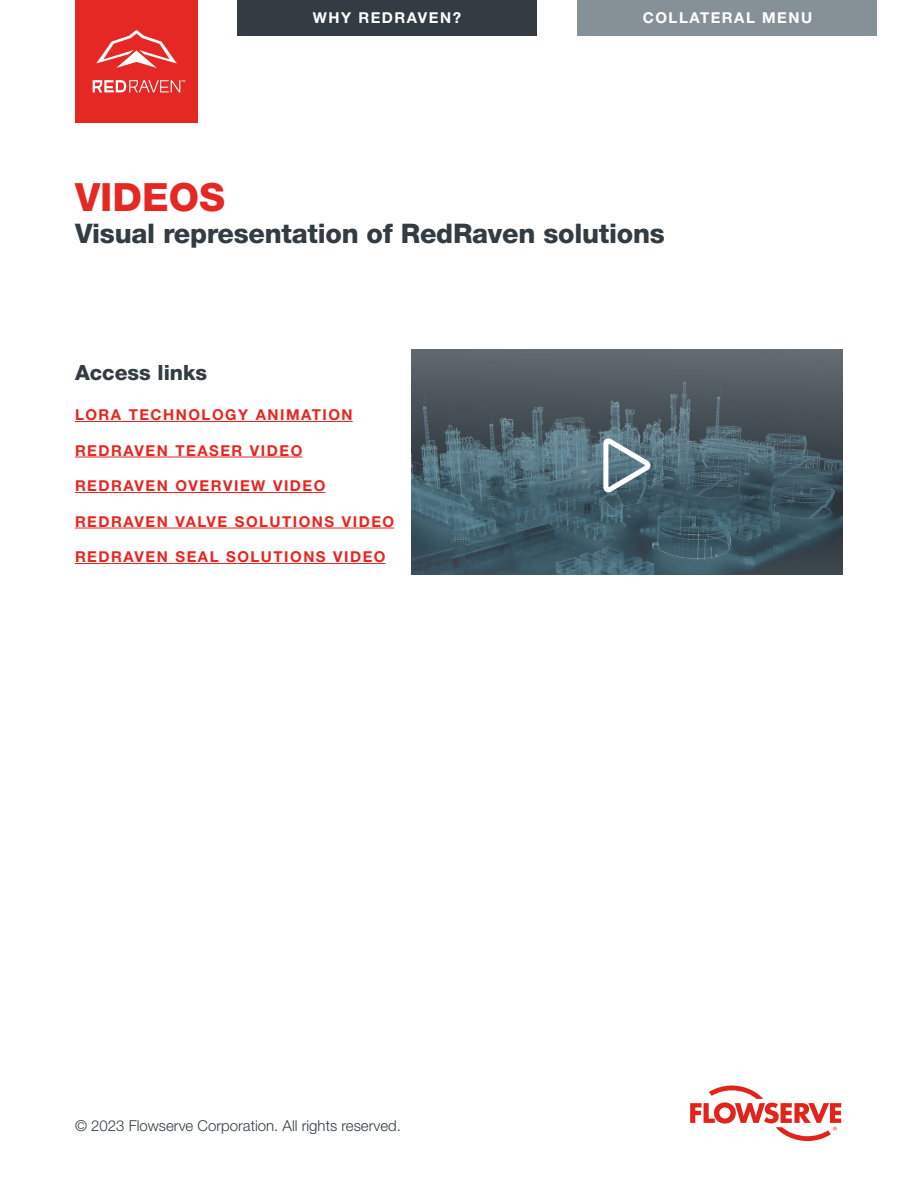
<style>
.page{position:relative;width:918px;height:1188px;background:#fff}
.page>*{position:absolute;margin:0;border:0;box-sizing:border-box;transform-origin:0 0}
.t1{font:54px "Font Awesome 5 Pro";color:#fff}
.Headline_Level_1__re{font:800 39px "Helvetica Neue LT Std";color:#e52823}
.Headline_Level_1__re-2{font:800 27px "Helvetica Neue LT Std";letter-spacing:-.01em;color:#323c42}
.Brochure_Title{font:800 21px "Helvetica Neue LT Std";color:#323c42}
.Document_Type{font:700 15px "Helvetica Neue LT Std";letter-spacing:.1em;color:#e72621}
.Body_copy{font:300 15px "Helvetica Neue LT Std";color:#323c42}
.Subhead_Level_2__bla{font:700 15px "Helvetica Neue LT Std";letter-spacing:.1em;color:#fff}
.t2{font:500 2.7px "Helvetica Neue LT Std";color:#fff}
</style>
<div class="page">
<svg style="left:690px;top:1086px;width:151px;height:55px"></svg>
<img style="left:411px;top:350px;width:432px;height:224px">
<div style="left:75px;top:0;width:123px;height:123px;background:#e52823"></div>
<svg style="left:96px;top:30px;width:81px;height:38px"></svg>
<svg style="left:93px;top:80px;width:87px;height:12px"></svg>
<div style="left:237px;top:0;width:300px;height:36px;background:#323c42"></div>
<div style="left:578px;top:0;width:300px;height:36px;background:#869197"></div>
<hr style="left:75px;top:421px;width:278px;height:1px;background:#e72621">
<hr style="left:75px;top:457px;width:227px;height:1px;background:#e72621">
<hr style="left:75px;top:492px;width:250px;height:1px;background:#e72621">
<hr style="left:75px;top:528px;width:319px;height:1px;background:#e72621">
<hr style="left:75px;top:563px;width:311px;height:1px;background:#e72621">
<svg style="left:603px;top:437px;width:48px;height:57px;background:#526f7b"></svg>
<p class="t2" style="left:182px;top:79px;width:5px">TM</p>
<p class="Subhead_Level_2__bla" style="left:313px;top:9px;width:150px">WHY REDRAVEN?</p>
<p class="Subhead_Level_2__bla" style="left:643px;top:9px;width:171px">COLLATERAL MENU</p>
<p class="Headline_Level_1__re" style="left:75px;top:174px;width:152px">VIDEOS</p>
<p class="Headline_Level_1__re-2" style="left:75px;top:218px;width:591px">Visual representation of RedRaven solutions</p>
<p class="Brochure_Title" style="left:75px;top:360px;width:134px">Access links</p>
<p class="Document_Type" style="left:75px;top:405px;width:279px">LORA TECHNOLOGY ANIMATION</p>
<p class="Document_Type" style="left:75px;top:441px;width:229px">REDRAVEN TEASER VIDEO</p>
<p class="Document_Type" style="left:75px;top:476px;width:252px">REDRAVEN OVERVIEW VIDEO</p>
<p class="Document_Type" style="left:75px;top:512px;width:321px">REDRAVEN VALVE SOLUTIONS VIDEO</p>
<p class="Document_Type" style="left:75px;top:547px;width:312px">REDRAVEN SEAL SOLUTIONS VIDEO</p>
<p class="t1" style="left:603px;top:438px;width:50px">●</p>
<p class="Body_copy" style="left:75px;top:1116px;width:328px">© 2023 Flowserve Corporation. All rights reserved.</p>
</div>
